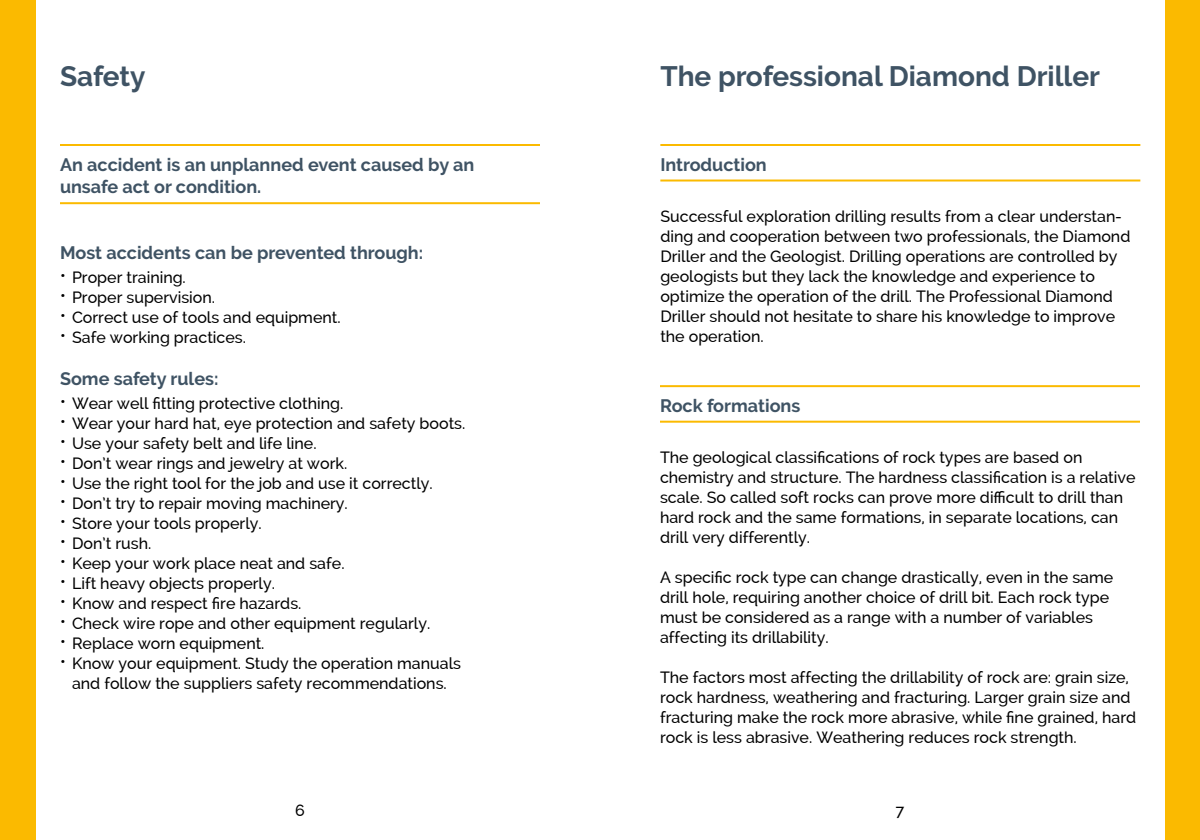
<style>
.page{position:relative;width:1200px;height:840px;background:#fff}
.page>*{position:absolute;margin:0;border:0;box-sizing:border-box;transform-origin:0 0}
.t1{font:700 28px "Raleway";color:#3f5364}
.t2{font:700 18px/22px "Raleway";color:#3f5364}
.t3{font:500 16px/20px "Raleway";color:#000}
</style>
<div class="page">
<div style="left:1165px;top:0;width:35px;height:840px;background:#fbba00"></div>
<div style="left:0;top:0;width:36px;height:840px;background:#fbba00"></div>
<hr style="left:60px;top:144px;width:480px;height:2px;background:#fbba00">
<hr style="left:60px;top:202px;width:480px;height:2px;background:#fbba00">
<hr style="left:660px;top:144px;width:480px;height:2px;background:#fbba00">
<hr style="left:660px;top:180px;width:480px;height:2px;background:#fbba00">
<hr style="left:660px;top:385px;width:480px;height:2px;background:#fbba00">
<hr style="left:660px;top:421px;width:480px;height:2px;background:#fbba00">
<h1 class="t1" style="left:60px;top:60px;width:87px">Safety</h1>
<p class="t2" style="left:60px;top:153px;width:416px">An accident is an unplanned event caused by an unsafe act or condition.</p>
<p class="t2" style="left:60px;top:242px;width:365px">Most accidents can be prevented through:</p>
<p class="t3" style="left:60px;top:268px;width:127px">• Proper training.</p>
<p class="t3" style="left:60px;top:288px;width:156px">• Proper supervision.</p>
<p class="t3" style="left:60px;top:308px;width:282px">• Correct use of tools and equipment.</p>
<p class="t3" style="left:60px;top:328px;width:188px">• Safe working practices.</p>
<p class="t2" style="left:60px;top:368px;width:160px">Some safety rules:</p>
<p class="t3" style="left:60px;top:394px;width:285px">• Wear well fitting protective clothing.</p>
<p class="t3" style="left:60px;top:414px;width:407px">• Wear your hard hat, eye protection and safety boots.</p>
<p class="t3" style="left:60px;top:434px;width:258px">• Use your safety belt and life line.</p>
<p class="t3" style="left:60px;top:454px;width:289px">• Don’t wear rings and jewelry at work.</p>
<p class="t3" style="left:60px;top:474px;width:374px">• Use the right tool for the job and use it correctly.</p>
<p class="t3" style="left:60px;top:494px;width:289px">• Don’t try to repair moving machinery.</p>
<p class="t3" style="left:60px;top:514px;width:203px">• Store your tools properly.</p>
<p class="t3" style="left:60px;top:534px;width:93px">• Don’t rush.</p>
<p class="t3" style="left:60px;top:554px;width:286px">• Keep your work place neat and safe.</p>
<p class="t3" style="left:60px;top:574px;width:217px">• Lift heavy objects properly.</p>
<p class="t3" style="left:60px;top:594px;width:243px">• Know and respect fire hazards.</p>
<p class="t3" style="left:60px;top:614px;width:372px">• Check wire rope and other equipment regularly.</p>
<p class="t3" style="left:60px;top:634px;width:206px">• Replace worn equipment.</p>
<p class="t3" style="left:60px;top:654px;width:403px;text-align:center">• Know your equipment. Study the operation manuals and follow the suppliers safety recommendations.</p>
<h1 class="t1" style="left:660px;top:60px;width:441px">The professional Diamond Driller</h1>
<p class="t2" style="left:660px;top:153px;width:108px">Introduction</p>
<p class="t3" style="left:660px;top:206px;width:472px">Successful exploration drilling results from a clear understan&shy;ding and cooperation between two professionals, the Diamond Driller and the Geologist. Drilling operations are controlled by geologists but they lack the knowledge and experience to optimize the operation of the drill. The Professional Diamond Driller should not hesitate to share his knowledge to improve the operation.</p>
<p class="t2" style="left:660px;top:395px;width:142px">Rock formations</p>
<p class="t3" style="left:660px;top:447px;width:477px">The geological classifications of rock types are based on chemistry and structure. The hardness classification is a relative scale. So called soft rocks can prove more difficult to drill than hard rock and the same formations, in separate locations, can drill very differently.</p>
<p class="t3" style="left:660px;top:567px;width:455px">A specific rock type can change drastically, even in the same drill hole, requiring another choice of drill bit. Each rock type must be considered as a range with a number of variables affecting its drillability.</p>
<p class="t3" style="left:660px;top:667px;width:478px">The factors most affecting the drillability of rock are: grain size, rock hardness, weathering and fracturing. Larger grain size and fracturing make the rock more abrasive, while fine grained, hard rock is less abrasive. Weathering reduces rock strength.</p>
<p class="t3" style="left:295px;top:801px;width:11px">6</p>
<p class="t3" style="left:896px;top:801px;width:10px">7</p>
</div>
